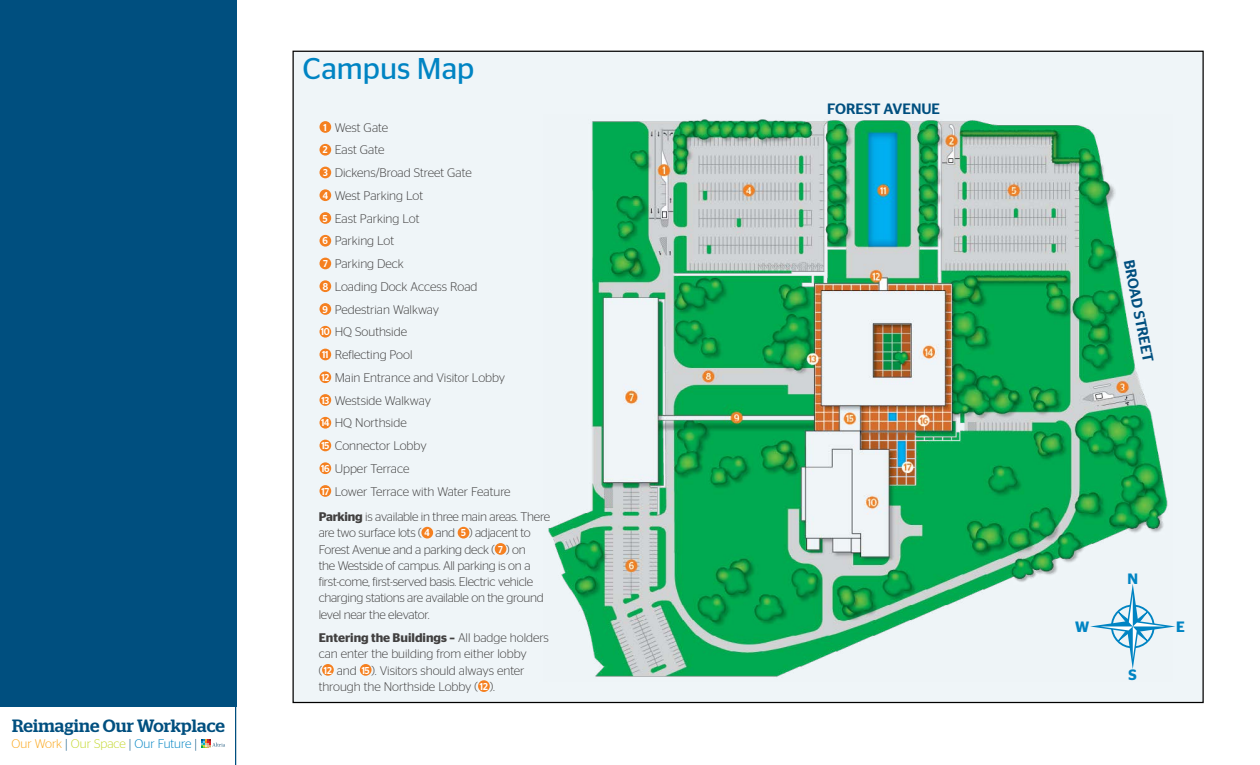
<style>
.page{position:relative;width:1260px;height:765px;background:#fff}
.page>*{position:absolute;margin:0;border:0;box-sizing:border-box;transform-origin:0 0}
.t1{font:30px "Stag Sans";color:#0084c3}
.t2{font:500 17.88px "Stag";letter-spacing:.01em;color:#004f7f}
.t3{font:500 15px "Stag Sans";color:#004f7f}
.t4{font:600 15px "Stag Sans";color:#0084c3}
.t5{font:300 12.5px/22.8px "Stag Sans";letter-spacing:-.01em;color:#414040}
.t6{font:300 12.5px "Stag Sans";color:#0084c3}
.t7{font:500 10px "Stag Sans";letter-spacing:-.03em;color:#fff;scale:.9 1}
.s1{color:#faa61a}
.s2{font-size:14.88px;color:#004f7f}
.s3{color:#c4d82e}
.s4{font-weight:600}
.s5{font-weight:500;font-size:10px;color:#fff}
</style>
<div class="page">
<div style="left:293px;top:51px;width:910px;height:651px;background:#eff5f8"></div>
<img style="left:548px;top:119px;width:620px;height:558px">
<svg style="left:1090px;top:584px;width:85px;height:85px"></svg>
<svg style="left:202px;top:739px;width:23px;height:9px"></svg>
<div style="left:0;top:0;width:236px;height:707px;background:#004f7f"></div>
<hr style="left:235px;top:0;width:1px;height:765px;background:#004f7f">
<div style="left:320px;top:121px;width:11px;height:12px;background:#f58020;border-radius:50%"></div>
<div style="left:320px;top:144px;width:11px;height:12px;background:#f58020;border-radius:50%"></div>
<div style="left:320px;top:167px;width:11px;height:11px;background:#f58020;border-radius:50%"></div>
<div style="left:320px;top:189px;width:11px;height:12px;background:#f58020;border-radius:50%"></div>
<div style="left:320px;top:212px;width:11px;height:12px;background:#f58020;border-radius:50%"></div>
<div style="left:320px;top:235px;width:11px;height:12px;background:#f58020;border-radius:50%"></div>
<div style="left:320px;top:258px;width:11px;height:11px;background:#f58020;border-radius:50%"></div>
<div style="left:320px;top:280px;width:11px;height:12px;background:#f58020;border-radius:50%"></div>
<div style="left:320px;top:303px;width:11px;height:12px;background:#f58020;border-radius:50%"></div>
<div style="left:320px;top:326px;width:11px;height:12px;background:#f58020;border-radius:50%"></div>
<div style="left:320px;top:349px;width:11px;height:11px;background:#f58020;border-radius:50%"></div>
<div style="left:320px;top:371px;width:11px;height:12px;background:#f58020;border-radius:50%"></div>
<div style="left:320px;top:394px;width:11px;height:12px;background:#f58020;border-radius:50%"></div>
<div style="left:320px;top:417px;width:11px;height:12px;background:#f58020;border-radius:50%"></div>
<div style="left:320px;top:440px;width:11px;height:11px;background:#f58020;border-radius:50%"></div>
<div style="left:320px;top:462px;width:11px;height:12px;background:#f58020;border-radius:50%"></div>
<div style="left:320px;top:485px;width:11px;height:12px;background:#f58020;border-radius:50%"></div>
<div style="left:421px;top:527px;width:12px;height:12px;background:#f58020;border-radius:50%"></div>
<div style="left:458px;top:527px;width:11px;height:12px;background:#f58020;border-radius:50%"></div>
<div style="left:495px;top:543px;width:11px;height:12px;background:#f58020;border-radius:50%"></div>
<div style="left:322px;top:664px;width:12px;height:12px;background:#f58020;border-radius:50%"></div>
<div style="left:360px;top:664px;width:12px;height:12px;background:#f58020;border-radius:50%"></div>
<div style="left:478px;top:680px;width:12px;height:12px;background:#f58020;border-radius:50%"></div>
<h2 class="t2" style="left:12px;top:715px;width:214px">Reimagine Our Workplace</h2>
<p class="t6" style="left:12px;top:737px;width:187px"><span class="s1">Our Work</span> <span class="s2">|</span> <span class="s3">Our Space</span> <span class="s2">|</span> Our Future <span class="s2">|</span></p>
<h1 class="t1" style="left:303px;top:52px;width:173px">Campus Map</h1>
<p class="t5" style="left:335px;top:116px;width:177px">West Gate<br>East Gate<br>Dickens/Broad Street Gate<br>West Parking Lot<br>East Parking Lot<br>Parking Lot<br>Parking Deck<br>Loading Dock Access Road<br>Pedestrian Walkway<br>HQ Southside<br>Reflecting Pool<br>Main Entrance and Visitor Lobby<br>Westside Walkway<br>HQ Northside<br>Connector Lobby<br>Upper Terrace<br>Lower Terrace with Water Feature</p>
<p class="t7" style="left:324px;top:121px;width:5px">1</p>
<p class="t7" style="left:323px;top:144px;width:7px">2</p>
<p class="t7" style="left:323px;top:167px;width:7px">3</p>
<p class="t7" style="left:323px;top:190px;width:7px">4</p>
<p class="t7" style="left:323px;top:212px;width:7px">5</p>
<p class="t7" style="left:323px;top:235px;width:8px">6</p>
<p class="t7" style="left:323px;top:258px;width:7px">7</p>
<p class="t7" style="left:323px;top:281px;width:7px">8</p>
<p class="t7" style="left:323px;top:303px;width:8px">9</p>
<p class="t7" style="left:321px;top:326px;width:12px">10</p>
<p class="t7" style="left:322px;top:349px;width:9px">11</p>
<p class="t7" style="left:321px;top:372px;width:10px">12</p>
<p class="t7" style="left:321px;top:394px;width:10px">13</p>
<p class="t7" style="left:321px;top:417px;width:11px">14</p>
<p class="t7" style="left:321px;top:440px;width:10px">15</p>
<p class="t7" style="left:321px;top:463px;width:11px">16</p>
<p class="t7" style="left:321px;top:485px;width:10px">17</p>
<p class="t5" style="left:319px;top:509px;width:233px;line-height:16.2px"><span class="s4">Parking</span> is available in three main areas. There are two surface lots ( <span class="s5">4</span> and <span class="s5">5</span> ) adjacent to Forest Avenue and a parking deck ( <span class="s5">7</span> ) on<br>the Westside of campus. All parking is on a first-come, first-served basis. Electric vehicle charging stations are available on the ground level near the elevator.</p>
<p class="t5" style="left:319px;top:629px;width:232px;line-height:16.2px"><span class="s4">Entering the Buildings –</span> All badge holders can enter the building from either lobby<br>( <span class="s5">12</span> and <span class="s5">15</span> ). Visitors should always enter through the Northside Lobby ( <span class="s5">12</span> ).</p>
<p class="t3" style="left:827px;top:100px;width:114px">FOREST AVENUE</p>
<p class="t3" style="left:1137px;top:258px;width:105px;rotate:79deg">BROAD STREET</p>
<p class="t4" style="left:1127px;top:570px;width:12px">N</p>
<p class="t4" style="left:1075px;top:618px;width:16px">W</p>
<p class="t4" style="left:1176px;top:618px;width:10px">E</p>
<p class="t4" style="left:1129px;top:666px;width:10px">S</p>
</div>
